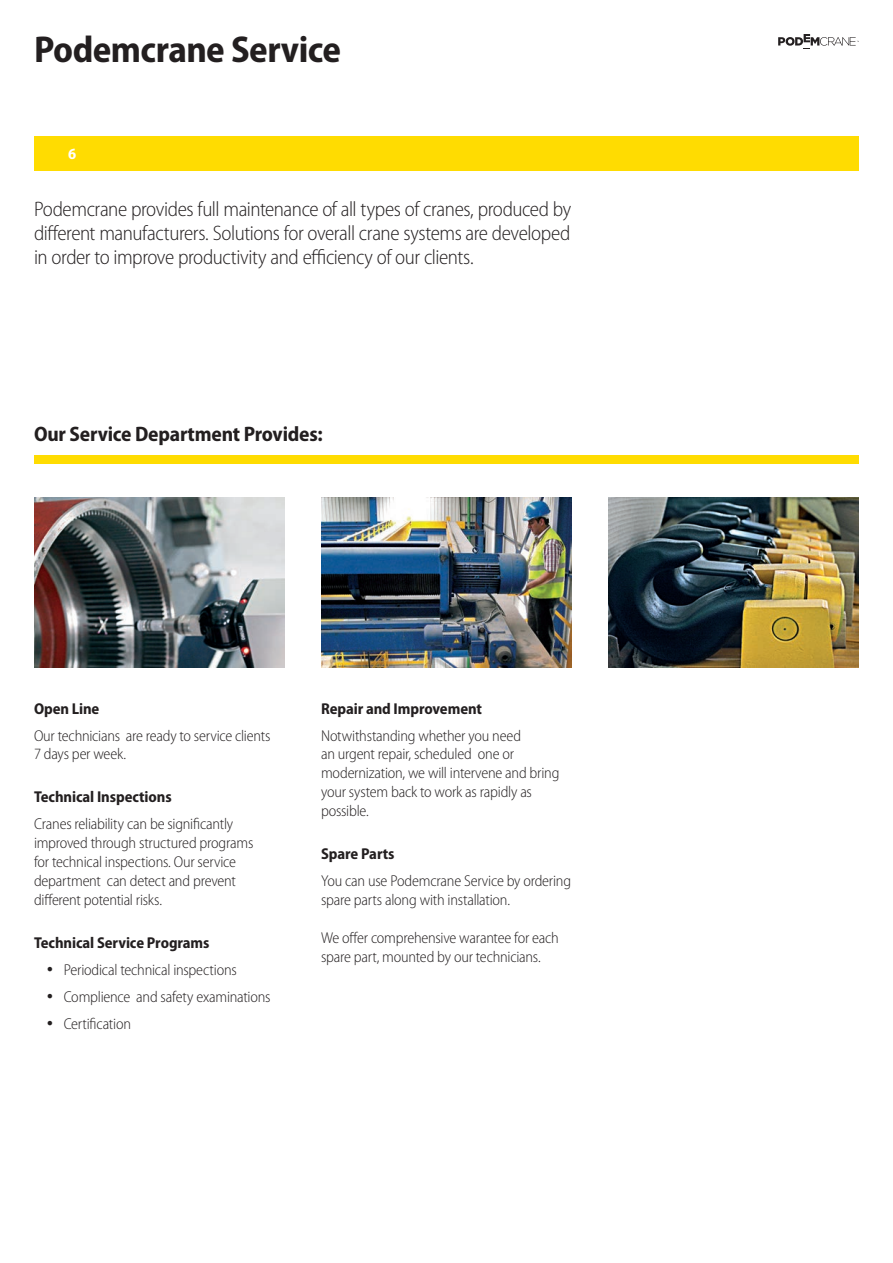
<style>
.page{position:relative;width:893px;height:1263px;background:#fff}
.page>*{position:absolute;margin:0;border:0;box-sizing:border-box;transform-origin:0 0}
.t1{font:700 semi-condensed 37.5px "Myriad Pro";letter-spacing:-.015em;color:#231f20}
.t2{font:300 semi-condensed 21px/24px "Myriad Pro";letter-spacing:-.02em;color:#231f20;text-align:justify}
.t3{font:700 semi-condensed 21px "Myriad Pro";letter-spacing:-.01em;color:#231f20}
.t4{font:300 semi-condensed 15.75px/18.9px "Myriad Pro";letter-spacing:-.015em;color:#231f20}
.t5{font:700 semi-condensed 15.75px "Myriad Pro";letter-spacing:-.005em;color:#231f20}
.t6{font:700 semi-condensed 15.75px "Myriad Pro";color:#fff}
.s1{font-family:"Times New Roman";font-weight:400;font-stretch:normal;font-size:18px}
</style>
<div class="page">
<svg style="left:778px;top:34px;width:81px;height:15px"></svg>
<div style="left:34px;top:136px;width:825px;height:34px;background:#ffdc01"></div>
<img style="left:321px;top:497px;width:251px;height:171px">
<img style="left:608px;top:497px;width:251px;height:171px">
<img style="left:34px;top:497px;width:251px;height:171px">
<div style="left:34px;top:455px;width:825px;height:8px;background:#ffdc01"></div>
<p class="t1" style="left:34px;top:29px;width:309px">Podemcrane Service</p>
<p class="t6" style="left:68px;top:145px;width:10px">6</p>
<p class="t2" style="left:34px;top:197px;width:539px">Podemcrane provides full maintenance of all types of cranes, produced by different manufacturers. Solutions for overall crane systems are developed in order to improve productivity and efficiency of our clients.</p>
<p class="t3" style="left:34px;top:422px;width:290px">Our Service Department Provides:</p>
<p class="t5" style="left:34px;top:699px;width:67px">Open Line</p>
<p class="t4" style="left:34px;top:726px;width:238px">Our technicians are ready to service clients</p>
<p class="t4" style="left:34px;top:745px;width:94px">7 days per week.</p>
<p class="t5" style="left:34px;top:788px;width:139px">Technical Inspections</p>
<p class="t4" style="left:34px;top:815px;width:221px">Cranes reliability can be significantly improved through structured programs for technical inspections. Our service department can detect and prevent different potential risks.</p>
<p class="t5" style="left:34px;top:934px;width:177px">Technical Service Programs</p>
<p class="t4" style="left:47px;top:960px;width:191px"><span class="s1">•</span> Periodical technical inspections</p>
<p class="t4" style="left:47px;top:987px;width:225px"><span class="s1">•</span> Complience and safety examinations</p>
<p class="t4" style="left:47px;top:1014px;width:86px"><span class="s1">•</span> Certification</p>
<p class="t5" style="left:321px;top:699px;width:163px">Repair and Improvement</p>
<p class="t4" style="left:321px;top:726px;width:240px">Notwithstanding whether you need<br>an urgent repair, scheduled one or modernization, we will intervene and bring your system back to work as rapidly as possible.</p>
<p class="t5" style="left:321px;top:845px;width:75px">Spare Parts</p>
<p class="t4" style="left:321px;top:872px;width:252px">You can use Podemcrane Service by ordering spare parts along with installation.</p>
<p class="t4" style="left:321px;top:928px;width:239px">We offer comprehensive warantee for each spare part, mounted by our technicians.</p>
</div>
